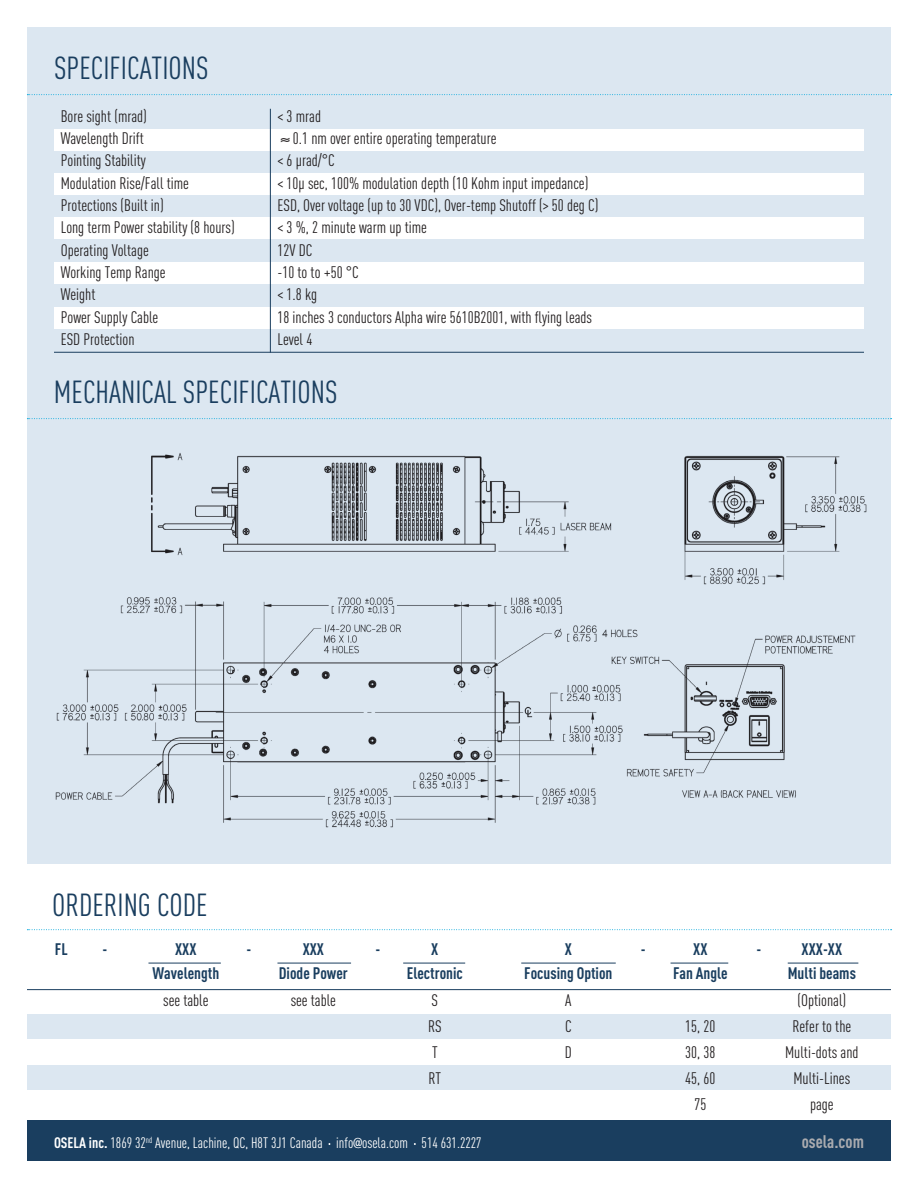
<style>
.page{position:relative;width:918px;height:1188px;background:#fff}
.page>*{position:absolute;margin:0;border:0;box-sizing:border-box;transform-origin:0 0}
.t1{font:31.5px "DIN Cond";color:#1a3e5f}
.t2{font:700 18px "DIN Cond";color:#aaabaf}
.t3{font:16.5px "DIN Cond";color:#231f20}
.t4{font:700 16.5px "DIN Cond";color:#1a3e5f}
.t5{font:15px "DIN Cond";color:#fff}
.s1{font-weight:700}
.s2{font-family:"Franklin Gothic";font-stretch:condensed}
</style>
<div class="page">
<div style="left:27px;top:27px;width:864px;height:837px;background:#dce7f1"></div>
<div style="left:27px;top:1120px;width:864px;height:41px;background:#1a3e5f"></div>
<div style="left:27px;top:1014px;width:864px;height:25px;background:#dce7f1"></div>
<div style="left:27px;top:1065px;width:864px;height:24px;background:#dce7f1"></div>
<hr style="left:148px;top:963px;width:73px;height:1px;background:#1a3e5f">
<hr style="left:277px;top:963px;width:74px;height:1px;background:#1a3e5f">
<hr style="left:521px;top:963px;width:95px;height:1px;background:#1a3e5f">
<hr style="left:403px;top:963px;width:62px;height:1px;background:#1a3e5f">
<hr style="left:671px;top:963px;width:57px;height:1px;background:#1a3e5f">
<hr style="left:788px;top:963px;width:70px;height:1px;background:#1a3e5f">
<hr style="left:27px;top:989px;width:864px;height:1px;background:#1a3e5f">
<svg style="left:27px;top:929px;width:865px;height:1px"></svg>
<svg style="left:27px;top:94px;width:865px;height:1px"></svg>
<div style="left:54px;top:129px;width:810px;height:22px;background:#fff"></div>
<div style="left:54px;top:173px;width:810px;height:22px;background:#fff"></div>
<div style="left:54px;top:217px;width:810px;height:22px;background:#fff"></div>
<div style="left:54px;top:263px;width:810px;height:21px;background:#fff"></div>
<div style="left:54px;top:307px;width:810px;height:22px;background:#fff"></div>
<hr style="left:54px;top:352px;width:810px;height:1px;background:#1a3e5f">
<hr style="left:270px;top:109px;width:1px;height:244px;background:#1a3e5f">
<svg style="left:27px;top:418px;width:865px;height:1px"></svg>
<img style="left:55px;top:453px;width:812px;height:375px">
<h1 class="t1" style="left:54px;top:50px;width:156px">SPECIFICATIONS</h1>
<p class="t3" style="left:61px;top:106px;width:88px">Bore sight (mrad)</p>
<p class="t3" style="left:277px;top:106px;width:45px">&lt; 3 mrad</p>
<p class="t3" style="left:61px;top:129px;width:85px">Wavelength Drift</p>
<p class="t3" style="left:281px;top:129px;width:217px">≈ 0.1 nm over entire operating temperature</p>
<p class="t3" style="left:61px;top:151px;width:87px">Pointing Stability</p>
<p class="t3" style="left:277px;top:151px;width:59px">&lt; 6 μrad/°C</p>
<p class="t3" style="left:61px;top:173px;width:130px">Modulation Rise/Fall time</p>
<p class="t3" style="left:277px;top:173px;width:312px">&lt; 10μ sec, 100% modulation depth (10 Kohm input impedance)</p>
<p class="t3" style="left:61px;top:196px;width:105px">Protections (Built in)</p>
<p class="t3" style="left:277px;top:196px;width:322px">ESD, Over voltage (up to 30 VDC), Over-temp Shutoff (&gt; 50 deg C)</p>
<p class="t3" style="left:61px;top:218px;width:176px">Long term Power stability (8 hours)</p>
<p class="t3" style="left:277px;top:218px;width:151px">&lt; 3 %, 2 minute warm up time</p>
<p class="t3" style="left:61px;top:240px;width:90px">Operating Voltage</p>
<p class="t3" style="left:277px;top:240px;width:36px">12V DC</p>
<p class="t3" style="left:61px;top:263px;width:106px">Working Temp Range</p>
<p class="t3" style="left:277px;top:263px;width:83px">-10 to to +50 °C</p>
<p class="t3" style="left:61px;top:285px;width:36px">Weight</p>
<p class="t3" style="left:277px;top:285px;width:41px">&lt; 1.8 kg</p>
<p class="t3" style="left:61px;top:307px;width:99px">Power Supply Cable</p>
<p class="t3" style="left:277px;top:307px;width:316px">18 inches 3 conductors Alpha wire 5610B2001, with flying leads</p>
<p class="t3" style="left:61px;top:330px;width:75px">ESD Protection</p>
<p class="t3" style="left:277px;top:330px;width:36px">Level 4</p>
<h1 class="t1" style="left:54px;top:374px;width:285px">MECHANICAL SPECIFICATIONS</h1>
<h1 class="t1" style="left:52px;top:887px;width:157px">ORDERING CODE</h1>
<p class="t4" style="left:55px;top:939px;width:14px">FL</p>
<p class="t4" style="left:102px;top:939px;width:6px">-</p>
<p class="t4" style="left:175px;top:939px;width:23px">XXX</p>
<p class="t4" style="left:246px;top:939px;width:6px">-</p>
<p class="t4" style="left:303px;top:939px;width:23px">XXX</p>
<p class="t4" style="left:375px;top:939px;width:6px">-</p>
<p class="t4" style="left:431px;top:939px;width:9px">X</p>
<p class="t4" style="left:565px;top:939px;width:9px">X</p>
<p class="t4" style="left:641px;top:939px;width:6px">-</p>
<p class="t4" style="left:693px;top:939px;width:16px">XX</p>
<p class="t4" style="left:756px;top:939px;width:6px">-</p>
<p class="t4" style="left:802px;top:939px;width:42px">XXX-XX</p>
<p class="t4" style="left:153px;top:963px;width:68px">Wavelength</p>
<p class="t4" style="left:279px;top:963px;width:71px">Diode Power</p>
<p class="t4" style="left:407px;top:963px;width:58px">Electronic</p>
<p class="t4" style="left:524px;top:963px;width:90px">Focusing Option</p>
<p class="t4" style="left:673px;top:963px;width:56px">Fan Angle</p>
<p class="t4" style="left:788px;top:963px;width:70px">Multi beams</p>
<p class="t3" style="left:163px;top:991px;width:47px">see table</p>
<p class="t3" style="left:291px;top:991px;width:47px">see table</p>
<p class="t3" style="left:432px;top:991px;width:8px">S</p>
<p class="t3" style="left:565px;top:991px;width:8px">A</p>
<p class="t3" style="left:798px;top:991px;width:50px">(Optional)</p>
<p class="t3" style="left:428px;top:1017px;width:15px">RS</p>
<p class="t3" style="left:565px;top:1017px;width:8px">C</p>
<p class="t3" style="left:685px;top:1017px;width:32px">15, 20</p>
<p class="t3" style="left:792px;top:1017px;width:60px">Refer to the</p>
<p class="t3" style="left:432px;top:1043px;width:7px">T</p>
<p class="t3" style="left:565px;top:1043px;width:8px">D</p>
<p class="t3" style="left:685px;top:1043px;width:32px">30, 38</p>
<p class="t3" style="left:785px;top:1043px;width:75px">Multi-dots and</p>
<p class="t3" style="left:428px;top:1069px;width:14px">RT</p>
<p class="t3" style="left:685px;top:1069px;width:32px">45, 60</p>
<p class="t3" style="left:793px;top:1069px;width:58px">Multi-Lines</p>
<p class="t3" style="left:694px;top:1095px;width:13px">75</p>
<p class="t3" style="left:810px;top:1095px;width:25px">page</p>
<p class="t5" style="left:54px;top:1134px;width:429px"><span class="s1">OSELA inc.</span> 1869 32<sup>nd</sup> Avenue, Lachine, QC, H8T 3J1 Canada info<span class="s2">@</span>osela.com 514 631.2227</p>
<p class="t2" style="left:802px;top:1131px;width:64px">osela.com</p>
</div>
